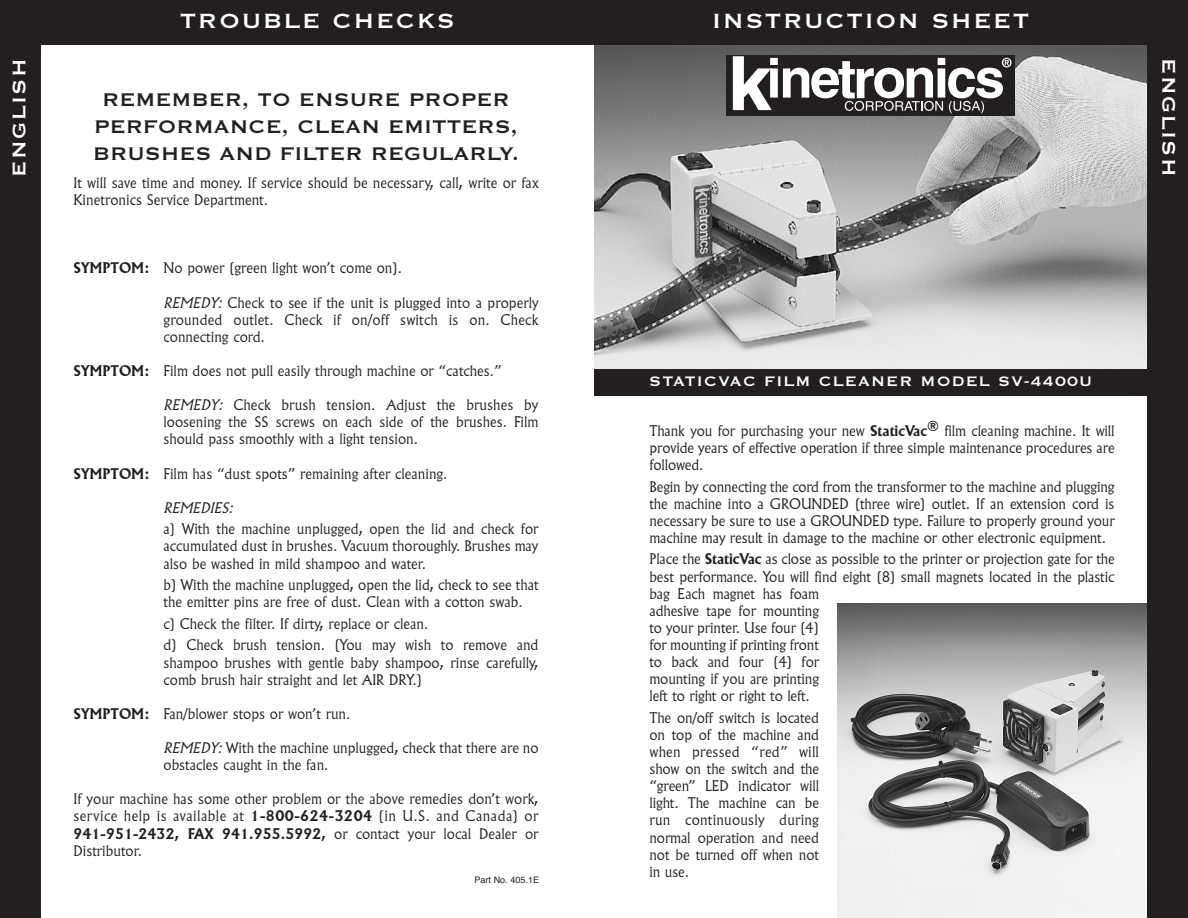
<style>
.page{position:relative;width:1188px;height:918px;background:#fff}
.page>*{position:absolute;margin:0;border:0;box-sizing:border-box;transform-origin:0 0}
.t1{font:27px "Copperplate Thirty One BC";letter-spacing:.06em;color:#fff}
.t2{font:24px/27px "Copperplate Thirty One BC";color:#231f20;text-align:center}
.t3{font:24px "Copperplate Thirty One BC";letter-spacing:.06em;color:#fff}
.t4{font:18px "Copperplate Thirty One BC";letter-spacing:.06em;color:#fff}
.t5{font:300 14.25px/17.1px "Flareserif 821 BT";color:#231f20;text-align:justify}
.t6{font:italic 300 14.25px "Flareserif 821 BT";color:#231f20}
.t7{font:9px "Helvetica";color:#231f20}
.s1{font-weight:700}
.s2{font-style:italic}
</style>
<div class="page">
<img style="left:837px;top:603px;width:311px;height:315px">
<img style="left:594px;top:45px;width:554px;height:324px">
<div style="left:0;top:0;width:40px;height:918px;background:#231f20"></div>
<div style="left:1148px;top:0;width:40px;height:918px;background:#231f20"></div>
<div style="left:594px;top:369px;width:554px;height:27px;background:#231f20"></div>
<div style="left:40px;top:0;width:554px;height:45px;background:#231f20"></div>
<div style="left:594px;top:0;width:554px;height:45px;background:#231f20"></div>
<div style="left:726px;top:55px;width:289px;height:61px;background:#231f20"></div>
<svg style="left:733px;top:56px;width:279px;height:57px"></svg>
<h1 class="t1" style="left:180px;top:3px;width:276px">TROUBLE CHECKS</h1>
<h1 class="t1" style="left:712px;top:3px;width:319px">INSTRUCTION SHEET</h1>
<h2 class="t3" style="left:3px;top:177px;width:120px;rotate:-90deg">ENGLISH</h2>
<h2 class="t3" style="left:1185px;top:58px;width:120px;rotate:90deg">ENGLISH</h2>
<h2 class="t2" style="left:93px;top:84px;width:428px">REMEMBER, TO ENSURE PROPER<br>PERFORMANCE, CLEAN EMITTERS,<br>BRUSHES AND FILTER REGULARLY.</h2>
<p class="t5" style="left:74px;top:175px;width:467px">It will save time and money. If service should be necessary, call, write or fax<br>Kinetronics Service Department.</p>
<p class="t5" style="left:74px;top:261px;width:330px"><span class="s1">SYMPTOM:</span> No power (green light won’t come on).</p>
<p class="t5" style="left:164px;top:295px;width:377px"><span class="s2">REMEDY:</span> Check to see if the unit is plugged into a properly grounded outlet. Check if on/off switch is on. Check connecting cord.</p>
<p class="t5" style="left:74px;top:363px;width:430px"><span class="s1">SYMPTOM:</span> Film does not pull easily through machine or “catches.”</p>
<p class="t5" style="left:163px;top:397px;width:376px"><span class="s2">REMEDY:</span> Check brush tension. Adjust the brushes by loosening the SS screws on each side of the brushes. Film should pass smoothly with a light tension.</p>
<p class="t5" style="left:74px;top:466px;width:376px"><span class="s1">SYMPTOM:</span> Film has “dust spots” remaining after cleaning.</p>
<p class="t6" style="left:164px;top:502px;width:74px">REMEDIES:</p>
<p class="t5" style="left:163px;top:522px;width:377px">a) With the machine unplugged, open the lid and check for accumulated dust in brushes. Vacuum thoroughly. Brushes may also be washed in mild shampoo and water.</p>
<p class="t5" style="left:163px;top:577px;width:377px">b) With the machine unplugged, open the lid, check to see that the emitter pins are free of dust. Clean with a cotton swab.</p>
<p class="t5" style="left:163px;top:614px;width:377px;line-height:21.6px">c) Check the filter. If dirty, replace or clean.<br>d) Check brush tension. (You may wish to remove and</p>
<p class="t5" style="left:163px;top:655px;width:377px">shampoo brushes with gentle baby shampoo, rinse carefully, comb brush hair straight and let AIR DRY.)</p>
<p class="t5" style="left:74px;top:706px;width:278px"><span class="s1">SYMPTOM:</span> Fan/blower stops or won’t run.</p>
<p class="t5" style="left:164px;top:740px;width:377px"><span class="s2">REMEDY:</span>With the machine unplugged, check that there are no obstacles caught in the fan.</p>
<p class="t5" style="left:73px;top:792px;width:467px">If your machine has some other problem or the above remedies don’t work, service help is available at <span class="s1">1-800-624-3204</span> (in U.S. and Canada) or <span class="s1">941-951-2432, FAX 941.955.5992,</span> or contact your local Dealer or Distributor.</p>
<p class="t7" style="left:475px;top:874px;width:66px">Part No. 405.1E</p>
<p class="t4" style="left:649px;top:370px;width:444px">STATICVAC FILM CLEANER MODEL SV-4400U</p>
<p class="t5" style="left:649px;top:423px;width:467px">Thank you for purchasing your new <span class="s1">StaticVac</span><sup>®</sup> film cleaning machine. It will provide years of effective operation if three simple maintenance procedures are followed.</p>
<p class="t5" style="left:649px;top:479px;width:467px">Begin by connecting the cord from the transformer to the machine and plugging the machine into a GROUNDED (three wire) outlet. If an extension cord is necessary be sure to use a GROUNDED type. Failure to properly ground your machine may result in damage to the machine or other electronic equipment.</p>
<p class="t5" style="left:649px;top:552px;width:467px;text-align:left">Place the <span class="s1">StaticVac</span> as close as possible to the printer or projection gate for the best performance. You will find eight (8) small magnets located in the plastic bag Each magnet has foam<br>adhesive tape for mounting<br>to your printer. Use four (4)<br>for mounting if printing front<br>to back and four (4) for<br>mounting if you are printing<br>left to right or right to left.</p>
<p class="t5" style="left:650px;top:710px;width:171px">The on/off switch is located on top of the machine and when pressed “red” will show on the switch and the “green” LED indicator will light. The machine can be run continuously during normal operation and need not be turned off when not in use.</p>
</div>
